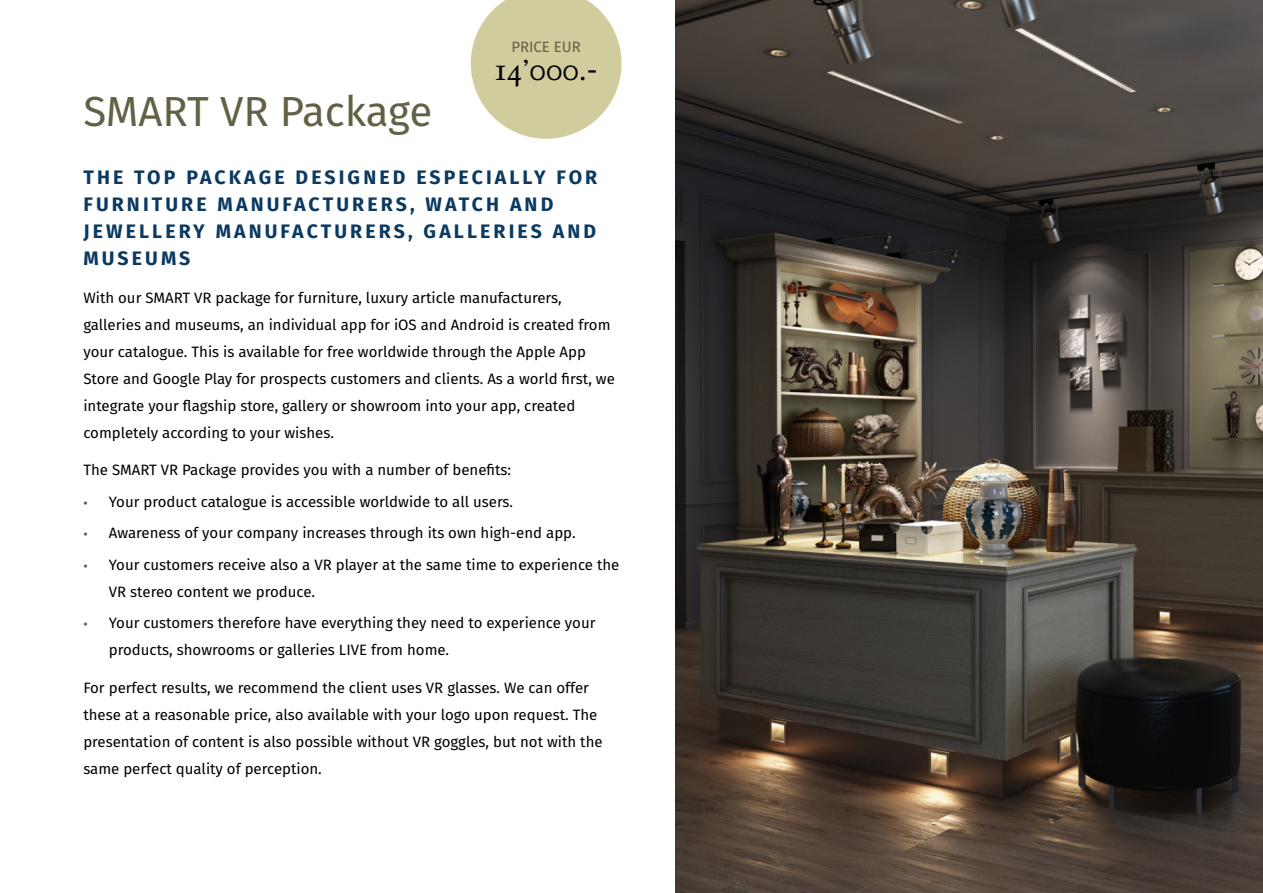
<style>
.page{position:relative;width:1263px;height:893px;background:#fff}
.page>*{position:absolute;margin:0;border:0;box-sizing:border-box;transform-origin:0 0}
.t1{font:42px "Fira Sans";letter-spacing:-.01em;color:#636045}
.t2{font:28.5px "Octava OSC";color:#000}
.t3{font:700 19.5px/27px "Fira Sans";letter-spacing:.16em;color:#0c3961}
.t4{font:15px/27px "Fira Sans";color:#000}
.t5{font:15px "Fira Sans";color:#636045}
.s1{font-family:"Myriad Pro";color:#636045}
</style>
<div class="page">
<img style="left:676px;top:0;width:587px;height:893px">
<svg style="left:471px;top:0;width:150px;height:139px"></svg>
<p class="t5" style="left:511px;top:35px;width:71px">PRICE EUR</p>
<h2 class="t2" style="left:494px;top:54px;width:105px">14’000.-</h2>
<h1 class="t1" style="left:83px;top:80px;width:350px">SMART VR Package</h1>
<h3 class="t3" style="left:83px;top:163px;width:515px">THE TOP PACKAGE DESIGNED ESPECIALLY FOR<br>FURNITURE MANUFACTURERS, WATCH AND<br>JEWELLERY MANUFACTURERS, GALLERIES AND<br>MUSEUMS</h3>
<p class="t4" style="left:83px;top:284px;width:533px">With our SMART VR package for furniture, luxury article manufacturers, galleries and museums, an individual app for iOS and Android is created from your catalogue. This is available for free worldwide through the Apple App Store and Google Play for prospects customers and clients. As a world first, we integrate your flagship store, gallery or showroom into your app, created completely according to your wishes.</p>
<p class="t4" style="left:83px;top:456px;width:429px">The SMART VR Package provides you with a number of benefits:</p>
<p class="t4" style="left:83px;top:488px;width:431px"><span class="s1">•</span> Your product catalogue is accessible worldwide to all users.</p>
<p class="t4" style="left:83px;top:519px;width:494px"><span class="s1">•</span> Awareness of your company increases through its own high-end app.</p>
<p class="t4" style="left:109px;top:551px;width:512px;text-indent:-26px"><span class="s1">•</span> Your customers receive also a VR player at the same time to experience the<br>VR stereo content we produce.</p>
<p class="t4" style="left:109px;top:609px;width:488px;text-indent:-26px"><span class="s1">•</span> Your customers therefore have everything they need to experience your products, showrooms or galleries LIVE from home.</p>
<p class="t4" style="left:83px;top:674px;width:521px">For perfect results, we recommend the client uses VR glasses. We can offer these at a reasonable price, also available with your logo upon request. The presentation of content is also possible without VR goggles, but not with the same perfect quality of perception.</p>
</div>
